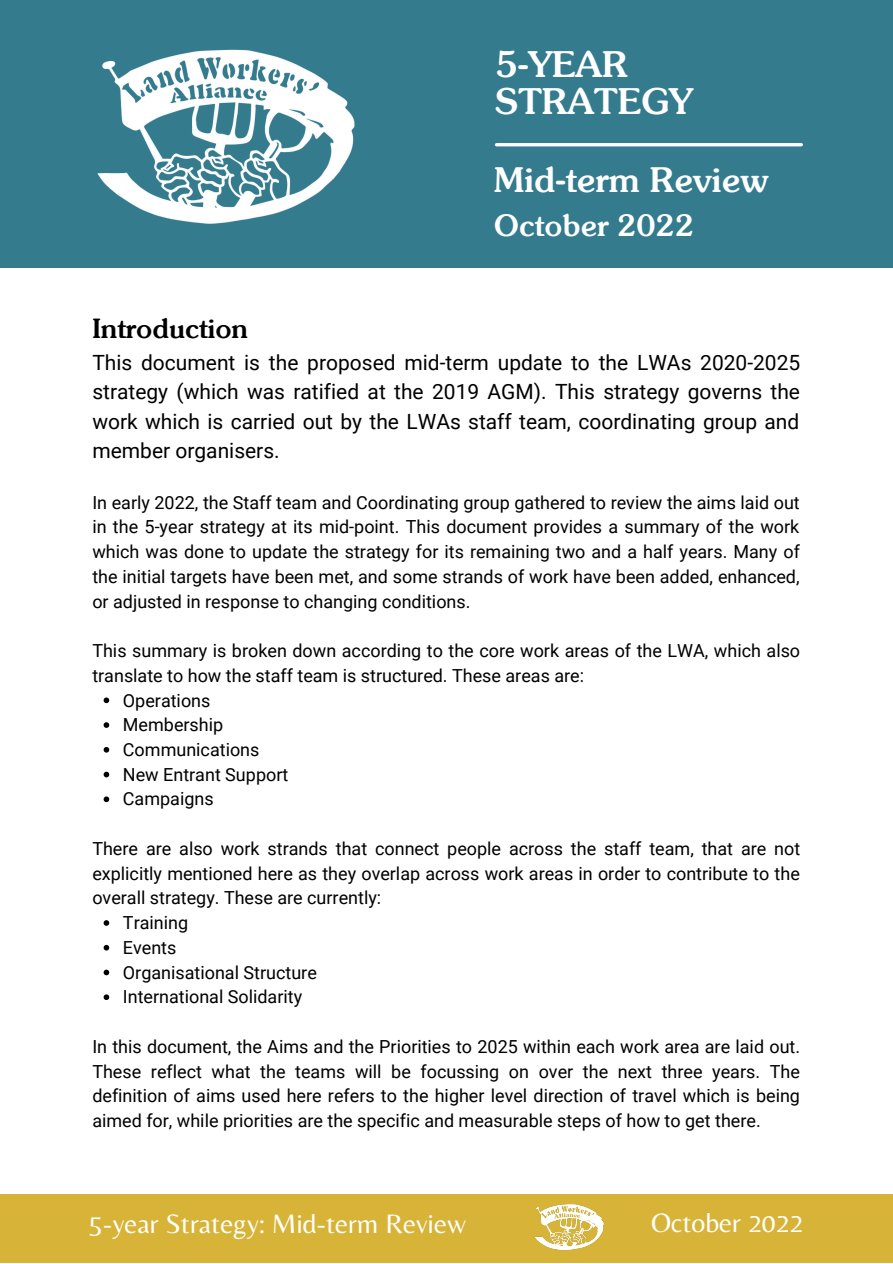
<style>
.page{position:relative;width:893px;height:1264px;background:#fff}
.page>*{position:absolute;margin:0;border:0;box-sizing:border-box;transform-origin:0 0}
.t1{font:500 36px/37px "Sunset Serial";color:#fff}
.t2{font:500 34.5px "Sunset Serial";color:#fff}
.t3{font:500 30px "Sunset Serial";color:#fff}
.t4{font:27.75px "Belleza";color:#fff}
.t5{font:500 27px "Sunset Serial";color:#000}
.t6{font:21px/29.2px "Roboto";color:#000;text-align:justify}
.t7{font:18px/24.8px "Roboto";color:#000}
</style>
<div class="page">
<div style="left:0;top:1193px;width:892px;height:69px;background:#d7b438"></div>
<div style="left:0;top:0;width:892px;height:268px;background:#357b8e"></div>
<hr style="left:496px;top:143px;width:305px;height:3px;background:#fff">
<img style="left:97px;top:49px;width:258px;height:175px">
<svg style="left:104px;top:697px;width:5px;height:6px"></svg>
<svg style="left:104px;top:722px;width:5px;height:6px"></svg>
<svg style="left:104px;top:747px;width:5px;height:5px"></svg>
<svg style="left:104px;top:771px;width:5px;height:6px"></svg>
<svg style="left:104px;top:796px;width:5px;height:6px"></svg>
<svg style="left:104px;top:920px;width:5px;height:5px"></svg>
<svg style="left:104px;top:944px;width:5px;height:6px"></svg>
<svg style="left:104px;top:969px;width:5px;height:6px"></svg>
<svg style="left:104px;top:994px;width:5px;height:6px"></svg>
<img style="left:535px;top:1204px;width:69px;height:47px">
<h1 class="t1" style="left:495px;top:48px;width:199px">5-YEAR<br>STRATEGY</h1>
<h2 class="t2" style="left:494px;top:167px;width:276px">Mid-term Review</h2>
<h3 class="t3" style="left:494px;top:214px;width:201px">October 2022</h3>
<h3 class="t5" style="left:92px;top:317px;width:157px">Introduction</h3>
<p class="t6" style="left:92px;top:348px;width:709px">This document is the proposed mid-term update to the LWAs 2020-2025 strategy (which was ratified at the 2019 AGM). This strategy governs the work which is carried out by the LWAs staff team, coordinating group and member organisers.</p>
<p class="t7" style="left:92px;top:490px;width:709px;text-align:justify">In early 2022, the Staff team and Coordinating group gathered to review the aims laid out in the 5-year strategy at its mid-point. This document provides a summary of the work which was done to update the strategy for its remaining two and a half years. Many of the initial targets have been met, and some strands of work have been added, enhanced, or adjusted in response to changing conditions.</p>
<p class="t7" style="left:92px;top:638px;width:709px">This summary is broken down according to the core work areas of the LWA, which also translate to how the staff team is structured. These areas are:</p>
<p class="t7" style="left:123px;top:688px;width:167px">Operations<br>Membership<br>Communications<br>New Entrant Support<br>Campaigns</p>
<p class="t7" style="left:92px;top:836px;width:709px;text-align:justify">There are also work strands that connect people across the staff team, that are not explicitly mentioned here as they overlap across work areas in order to contribute to the overall strategy. These are currently:</p>
<p class="t7" style="left:123px;top:910px;width:195px">Training<br>Events<br>Organisational Structure<br>International Solidarity</p>
<p class="t7" style="left:92px;top:1034px;width:709px;text-align:justify">In this document, the Aims and the Priorities to 2025 within each work area are laid out.<br>These reflect what the teams will be focussing on over the next three years. The definition of aims used here refers to the higher level direction of travel which is being aimed for, while priorities are the specific and measurable steps of how to get there.</p>
<h3 class="t4" style="left:89px;top:1206px;width:378px">5-year Strategy: Mid-term Review</h3>
<h3 class="t4" style="left:651px;top:1206px;width:154px">October 2022</h3>
</div>
